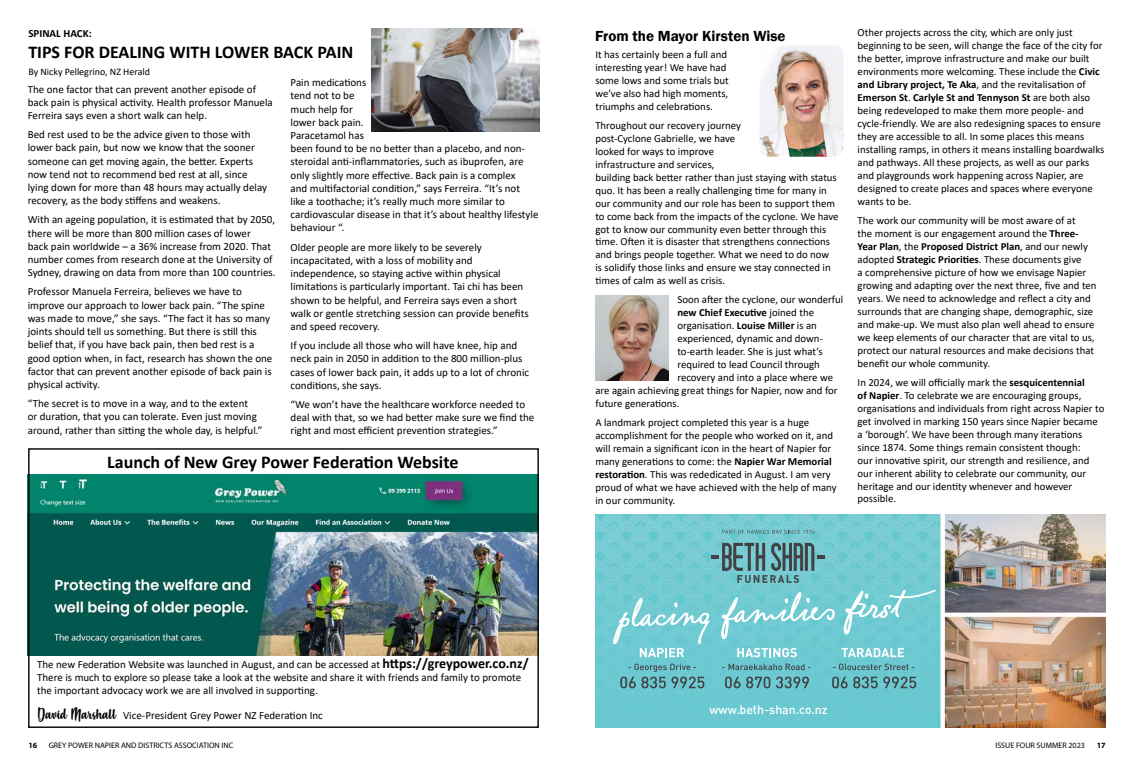
<style>
.page{position:relative;width:1134px;height:766px;background:#fff}
.page>*{position:absolute;margin:0;border:0;box-sizing:border-box;transform-origin:0 0}
.t1{font:700 18px "Calibri";color:#000}
.t2{font:600 15px "Franklin Gothic";color:#000}
.t3{font:500 12.2px "DIN";color:#fff}
.t4{font:11px/13.2px "Calibri";color:#000}
.t5{font:700 11px "Calibri";color:#000}
.t6{font:10.8px/13px "Calibri";color:#000}
.t7{font:700 10.8px "Calibri";color:#000}
.t8{font:10px "Calibri";color:#000}
.t9{font:8px "Myriad Pro";color:#000}
.t10{font:700 8px "Myriad Pro";color:#000}
.s1{font-weight:400}
.s2{font-weight:700}
.s3{font-weight:700;font-size:14px}
.s4{font-family:"Misses";font-size:14px}
</style>
<div class="page">
<img style="left:595px;top:514px;width:511px;height:213px">
<svg style="left:722px;top:529px;width:92px;height:4px"></svg>
<svg style="left:613px;top:542px;width:322px;height:146px"></svg>
<img style="left:759px;top:46px;width:84px;height:111px">
<img style="left:595px;top:296px;width:74px;height:85px">
<img style="left:30px;top:474px;width:507px;height:181px">
<div style="left:28px;top:448px;width:511px;height:279px;border:1px solid #000"></div>
<img style="left:371px;top:28px;width:168px;height:103px">
<p class="t5" style="left:28px;top:25px;width:65px">SPINAL HACK:</p>
<h1 class="t1" style="left:28px;top:39px;width:326px">TIPS FOR DEALING WITH LOWER BACK PAIN</h1>
<p class="t8" style="left:28px;top:65px;width:123px">By Nicky Pellegrino, NZ Herald</p>
<p class="t4" style="left:28px;top:82px;width:247px">The one factor that can prevent another episode of back pain is physical activity. Health professor Manuela<br>Ferreira says even a short walk can help.</p>
<p class="t4" style="left:28px;top:127px;width:241px">Bed rest used to be the advice given to those with lower back pain, but now we know that the sooner someone can get moving again, the better. Experts now tend not to recommend bed rest at all, since lying down for more than 48 hours may actually delay recovery, as the body stiffens and weakens.</p>
<p class="t4" style="left:28px;top:213px;width:249px">With an ageing population, it is estimated that by 2050, there will be more than 800 million cases of lower<br>back pain worldwide – a 36% increase from 2020. That number comes from research done at the University of Sydney, drawing on data from more than 100 countries.</p>
<p class="t4" style="left:28px;top:285px;width:246px">Professor Manuela Ferreira, believes we have to improve our approach to lower back pain. “The spine was made to move,” she says. “The fact it has so many joints should tell us something. But there is still this belief that, if you have back pain, then bed rest is a good option when, in fact, research has shown the one factor that can prevent another episode of back pain is physical activity.</p>
<p class="t4" style="left:28px;top:396px;width:236px">“The secret is to move in a way, and to the extent<br>or duration, that you can tolerate. Even just moving around, rather than sitting the whole day, is helpful.”</p>
<p class="t4" style="left:291px;top:76px;width:250px">Pain medications<br>tend not to be<br>much help for<br>lower back pain.<br>Paracetamol has<br>been found to be no better than a placebo, and non&shy;steroidal anti-inflammatories, such as ibuprofen, are only slightly more effective. Back pain is a complex<br>and multifactorial condition,” says Ferreira. “It’s not<br>like a toothache; it’s really much more similar to cardiovascular disease in that it’s about healthy lifestyle behaviour “.</p>
<p class="t4" style="left:291px;top:240px;width:240px">Older people are more likely to be severely incapacitated, with a loss of mobility and independence, so staying active within physical limitations is particularly important. Tai chi has been shown to be helpful, and Ferreira says even a short walk or gentle stretching session can provide benefits and speed recovery.</p>
<p class="t4" style="left:291px;top:338px;width:240px">If you include all those who will have knee, hip and neck pain in 2050 in addition to the 800 million-plus cases of lower back pain, it adds up to a lot of chronic conditions, she says.</p>
<p class="t4" style="left:291px;top:397px;width:245px">“We won’t have the healthcare workforce needed to deal with that, so we had better make sure we find the right and most efficient prevention strategies.”</p>
<h1 class="t1" style="left:107px;top:449px;width:353px">Launch of New Grey Power Federation Website</h1>
<h2 class="t2" style="left:595px;top:27px;width:192px">From the Mayor Kirsten Wise</h2>
<p class="t6" style="left:595px;top:47px;width:135px">It has certainly been a full and interesting year! We have had some lows and some trials but we’ve also had high moments, triumphs and celebrations.</p>
<p class="t6" style="left:595px;top:118px;width:245px">Throughout our recovery journey<br>post-Cyclone Gabrielle, we have<br>looked for ways to improve<br>infrastructure and services,<br>building back better rather than just staying with status quo. It has been a really challenging time for many in our community and our role has been to support them to come back from the impacts of the cyclone. We have got to know our community even better through this time. Often it is disaster that strengthens connections and brings people together. What we need to do now is solidify those links and ensure we stay connected in times of calm as well as crisis.</p>
<p class="t6" style="left:677px;top:293px;width:167px">Soon after the cyclone, our wonderful</p>
<p class="t7" style="left:677px;top:305px;width:138px">new Chief Executive <span class="s1">joined the</span></p>
<p class="t6" style="left:677px;top:319px;width:141px">organisation. <span class="s2">Louise Miller</span> is an</p>
<p class="t6" style="left:677px;top:332px;width:147px">experienced, dynamic and down-</p>
<p class="t6" style="left:677px;top:345px;width:147px">to-earth leader. She is just what’s</p>
<p class="t6" style="left:677px;top:358px;width:144px">required to lead Council through</p>
<p class="t6" style="left:677px;top:371px;width:157px">recovery and into a place where we</p>
<p class="t6" style="left:595px;top:384px;width:244px">are again achieving great things for Napier, now and for</p>
<p class="t6" style="left:595px;top:396px;width:86px">future generations.</p>
<p class="t6" style="left:595px;top:415px;width:243px">A landmark project completed this year is a huge accomplishment for the people who worked on it, and will remain a significant icon in the heart of Napier for many generations to come: the <span class="s2">Napier War Memorial restoration</span>. This was rededicated in August. I am very proud of what we have achieved with the help of many in our community.</p>
<p class="t6" style="left:858px;top:26px;width:248px">Other projects across the city, which are only just beginning to be seen, will change the face of the city for the better, improve infrastructure and make our built environments more welcoming. These include the <span class="s2">Civic and Library project, Te Aka</span>, and the revitalisation of <span class="s2">Emerson St</span>. <span class="s2">Carlyle St and Tennyson St</span> are both also being redeveloped to make them more people- and cycle-friendly. We are also redesigning spaces to ensure they are accessible to all. In some places this means installing ramps, in others it means installing boardwalks and pathways. All these projects, as well as our parks and playgrounds work happening across Napier, are designed to create places and spaces where everyone wants to be.</p>
<p class="t6" style="left:858px;top:214px;width:240px">The work our community will be most aware of at<br>the moment is our engagement around the <span class="s2">Three-Year Plan</span>, the <span class="s2">Proposed District Plan</span>, and our newly adopted <span class="s2">Strategic Priorities</span>. These documents give<br>a comprehensive picture of how we envisage Napier growing and adapting over the next three, five and ten years. We need to acknowledge and reflect a city and surrounds that are changing shape, demographic, size and make-up. We must also plan well ahead to ensure we keep elements of our character that are vital to us, protect our natural resources and make decisions that benefit our whole community.</p>
<p class="t6" style="left:858px;top:375px;width:248px">In 2024, we will officially mark the <span class="s2">sesquicentennial<br>of Napier</span>. To celebrate we are encouraging groups, organisations and individuals from right across Napier to get involved in marking 150 years since Napier became a ‘borough’. We have been through many iterations since 1874. Some things remain consistent though:<br>our innovative spirit, our strength and resilience, and our inherent ability to celebrate our community, our heritage and our identity whenever and however possible.</p>
<p class="t4" style="left:37px;top:657px;width:493px">The new Federation Website was launched in August, and can be accessed at <span class="s3">https://greypower.co.nz/<br></span>There is much to explore so please take a look at the website and share it with friends and family to promote the important advocacy work we are all involved in supporting.</p>
<p class="t4" style="left:37px;top:708px;width:287px"><span class="s4">David Marshall</span> Vice-President Grey Power NZ Federation Inc</p>
<p class="t3" style="left:709px;top:701px;width:119px">www.beth-shan.co.nz</p>
<p class="t10" style="left:28px;top:739px;width:10px">16</p>
<p class="t9" style="left:49px;top:739px;width:186px">GREY POWER NAPIER AND DISTRICTS ASSOCIATION INC</p>
<p class="t9" style="left:995px;top:739px;width:91px">ISSUE FOUR SUMMER 2023</p>
<p class="t10" style="left:1097px;top:739px;width:10px">17</p>
</div>
